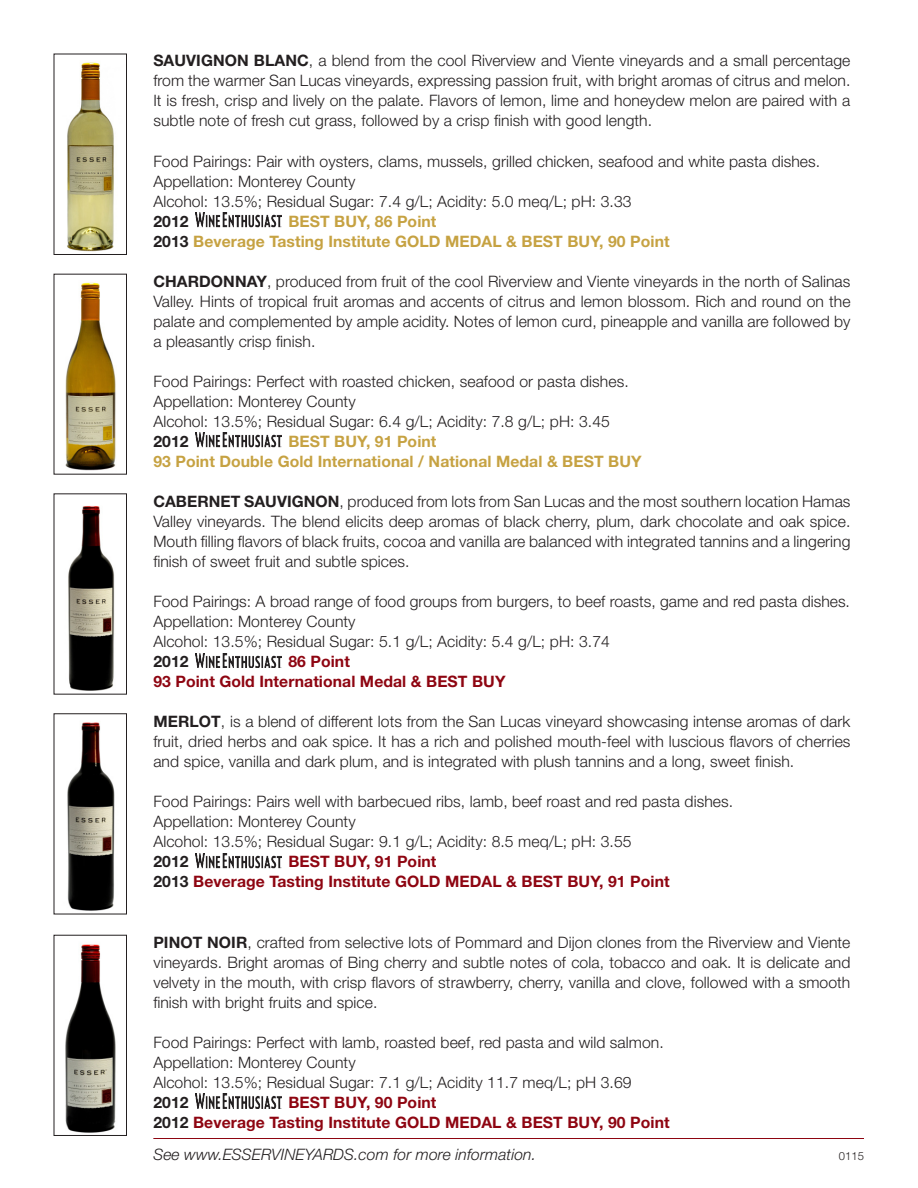
<style>
.page{position:relative;width:918px;height:1188px;background:#fff}
.page>*{position:absolute;margin:0;border:0;box-sizing:border-box;transform-origin:0 0}
.t1{font:300 15.75px/20px "Helvetica Neue";letter-spacing:.005em;color:#231f20;text-align:justify}
.Award{font:700 15.75px/20px "Helvetica Neue";letter-spacing:.005em;color:#8e0511}
.t2{font:700 15.75px/20px "Helvetica Neue";letter-spacing:.005em;color:#c6a242}
.t3{font:italic 300 15.75px "Helvetica Neue";letter-spacing:.005em;color:#231f20}
.t4{font:700 15.75px "Helvetica Neue";letter-spacing:.005em;color:#231f20}
.t5{font:300 11.25px "Helvetica Neue";color:#231f20}
.s1{font-weight:700}
.s2{color:#231f20}
</style>
<div class="page">
<img style="left:65px;top:944px;width:51px;height:189px">
<div style="left:54px;top:935px;width:73px;height:201px;border:1px solid #231f20"></div>
<img style="left:67px;top:62px;width:47px;height:190px">
<div style="left:54px;top:54px;width:73px;height:201px;border:1px solid #231f20"></div>
<img style="left:67px;top:722px;width:48px;height:189px">
<div style="left:54px;top:713px;width:73px;height:201px;border:1px solid #231f20"></div>
<img style="left:68px;top:506px;width:47px;height:185px">
<div style="left:54px;top:493px;width:73px;height:202px;border:1px solid #231f20"></div>
<img style="left:65px;top:282px;width:51px;height:189px">
<div style="left:54px;top:274px;width:73px;height:201px;border:1px solid #231f20"></div>
<hr style="left:153px;top:1138px;width:711px;height:1px;background:#8e0511">
<img style="left:195px;top:432px;width:86px;height:15px">
<img style="left:195px;top:853px;width:86px;height:15px">
<img style="left:195px;top:1094px;width:86px;height:15px">
<img style="left:195px;top:212px;width:86px;height:15px">
<img style="left:195px;top:653px;width:86px;height:15px">
<p class="t1" style="left:153px;top:50px;width:699px"><span class="s1">SAUVIGNON BLANC</span>, a blend from the cool Riverview and Viente vineyards and a small percentage from the warmer San Lucas vineyards, expressing passion fruit, with bright aromas of citrus and melon.<br>It is fresh, crisp and lively on the palate. Flavors of lemon, lime and honeydew melon are paired with a subtle note of fresh cut grass, followed by a crisp finish with good length.</p>
<p class="t1" style="left:153px;top:151px;width:668px">Food Pairings: Pair with oysters, clams, mussels, grilled chicken, seafood and white pasta dishes.</p>
<p class="t1" style="left:153px;top:171px;width:204px">Appellation: Monterey County</p>
<p class="t1" style="left:153px;top:191px;width:480px">Alcohol: 13.5%; Residual Sugar: 7.4 g/L; Acidity: 5.0 meq/L; pH: 3.33</p>
<p class="t4" style="left:153px;top:211px;width:37px">2012</p>
<p class="t2" style="left:153px;top:211px;width:518px;text-indent:135px">BEST BUY, 86 Point<br><span class="s2">2013</span> Beverage Tasting Institute GOLD MEDAL &amp; BEST BUY, 90 Point</p>
<p class="t1" style="left:153px;top:271px;width:699px"><span class="s1">CHARDONNAY</span>, produced from fruit of the cool Riverview and Viente vineyards in the north of Salinas Valley. Hints of tropical fruit aromas and accents of citrus and lemon blossom. Rich and round on the palate and complemented by ample acidity. Notes of lemon curd, pineapple and vanilla are followed by a pleasantly crisp finish.</p>
<p class="t1" style="left:153px;top:371px;width:477px">Food Pairings: Perfect with roasted chicken, seafood or pasta dishes.</p>
<p class="t1" style="left:153px;top:391px;width:204px">Appellation: Monterey County</p>
<p class="t1" style="left:153px;top:411px;width:458px">Alcohol: 13.5%; Residual Sugar: 6.4 g/L; Acidity: 7.8 g/L; pH: 3.45</p>
<p class="t4" style="left:153px;top:432px;width:37px">2012</p>
<p class="t2" style="left:288px;top:431px;width:150px">BEST BUY, 91 Point</p>
<p class="t2" style="left:153px;top:451px;width:490px">93 Point Double Gold International / National Medal &amp; BEST BUY</p>
<p class="t1" style="left:153px;top:491px;width:699px"><span class="s1">CABERNET SAUVIGNON</span>, produced from lots from San Lucas and the most southern location Hamas Valley vineyards. The blend elicits deep aromas of black cherry, plum, dark chocolate and oak spice.<br>Mouth filling flavors of black fruits, cocoa and vanilla are balanced with integrated tannins and a lingering finish of sweet fruit and subtle spices.</p>
<p class="t1" style="left:153px;top:591px;width:698px">Food Pairings: A broad range of food groups from burgers, to beef roasts, game and red pasta dishes.</p>
<p class="t1" style="left:153px;top:611px;width:204px">Appellation: Monterey County</p>
<p class="t1" style="left:153px;top:631px;width:458px">Alcohol: 13.5%; Residual Sugar: 5.1 g/L; Acidity: 5.4 g/L; pH: 3.74</p>
<p class="t4" style="left:153px;top:652px;width:37px">2012</p>
<p class="Award" style="left:153px;top:651px;width:354px;text-indent:135px">86 Point<br>93 Point Gold International Medal &amp; BEST BUY</p>
<p class="t1" style="left:153px;top:711px;width:699px"><span class="s1">MERLOT</span>, is a blend of different lots from the San Lucas vineyard showcasing intense aromas of dark fruit, dried herbs and oak spice. It has a rich and polished mouth-feel with luscious flavors of cherries and spice, vanilla and dark plum, and is integrated with plush tannins and a long, sweet finish.</p>
<p class="t1" style="left:153px;top:791px;width:581px">Food Pairings: Pairs well with barbecued ribs, lamb, beef roast and red pasta dishes.</p>
<p class="t1" style="left:153px;top:811px;width:204px">Appellation: Monterey County</p>
<p class="t1" style="left:153px;top:831px;width:480px">Alcohol: 13.5%; Residual Sugar: 9.1 g/L; Acidity: 8.5 meq/L; pH: 3.55</p>
<p class="t4" style="left:153px;top:852px;width:37px">2012</p>
<p class="Award" style="left:153px;top:851px;width:518px;text-indent:135px">BEST BUY, 91 Point<br><span class="s2">2013</span> Beverage Tasting Institute GOLD MEDAL &amp; BEST BUY, 91 Point</p>
<p class="t1" style="left:153px;top:932px;width:699px"><span class="s1">PINOT NOIR</span>, crafted from selective lots of Pommard and Dijon clones from the Riverview and Viente vineyards. Bright aromas of Bing cherry and subtle notes of cola, tobacco and oak. It is delicate and velvety in the mouth, with crisp flavors of strawberry, cherry, vanilla and clove, followed with a smooth finish with bright fruits and spice.</p>
<p class="t1" style="left:153px;top:1032px;width:512px">Food Pairings: Perfect with lamb, roasted beef, red pasta and wild salmon.</p>
<p class="t1" style="left:153px;top:1052px;width:204px">Appellation: Monterey County</p>
<p class="t1" style="left:153px;top:1072px;width:480px">Alcohol: 13.5%; Residual Sugar: 7.1 g/L; Acidity 11.7 meq/L; pH 3.69</p>
<p class="t4" style="left:153px;top:1092px;width:37px">2012</p>
<p class="Award" style="left:288px;top:1092px;width:150px">BEST BUY, 90 Point</p>
<p class="Award" style="left:153px;top:1112px;width:518px"><span class="s2">2012</span> Beverage Tasting Institute GOLD MEDAL &amp; BEST BUY, 90 Point</p>
<p class="t3" style="left:153px;top:1145px;width:384px">See www.ESSERVINEYARDS.com for more information.</p>
<p class="t5" style="left:839px;top:1149px;width:27px">0115</p>
</div>
